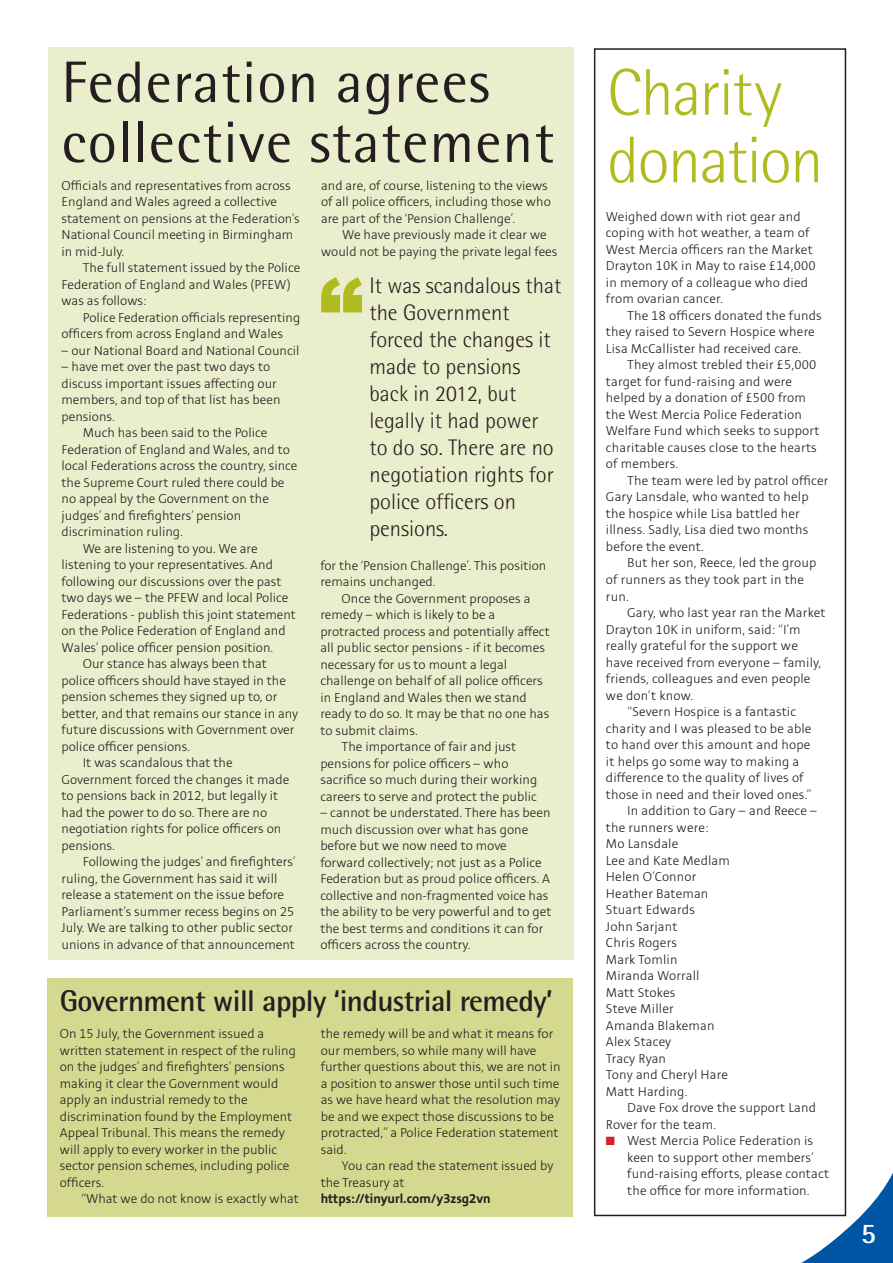
<style>
.page{position:relative;width:893px;height:1263px;background:#fff}
.page>*{position:absolute;margin:0;border:0;box-sizing:border-box;transform-origin:0 0}
.t1{font:900 88.5px "Arial";color:#b0bb1d}
.t2{font:300 66px/67.5px "Rotis Semi Sans";letter-spacing:-.02em;color:#b0bb1d}
.t3{font:58.5px/60px "Rotis Semi Sans";letter-spacing:.02em;color:#231f20}
.t4{font:700 30px "Rotis Semi Sans";letter-spacing:-.02em;color:#231f20}
.t5{font:700 28.5px "Rotis Semi Sans";color:#fff}
.t6{font:300 22.5px/27px "Rotis Semi Sans";color:#231f20}
.t7{font:300 14.25px/16.5px "Stinnes Sans";color:#231f20}
.t8{font:700 14.25px "Stinnes Sans";color:#231f20}
.s1{color:#d1232a}
</style>
<div class="page">
<svg style="left:766px;top:1120px;width:127px;height:143px"></svg>
<div style="left:47px;top:978px;width:526px;height:238px;background:#d5d990"></div>
<div style="left:48px;top:47px;width:526px;height:913px;background:#ebeecc"></div>
<div style="left:594px;top:48px;width:252px;height:1168px;border:2px solid #231f20"></div>
<p class="t3" style="left:62px;top:52px;width:494px">Federation agrees collective statement</p>
<p class="t7" style="left:62px;top:178px;width:240px">Officials and representatives from across England and Wales agreed a collective statement on pensions at the Federation’s National Council meeting in Birmingham in mid-July.</p>
<p class="t7" style="left:62px;top:260px;width:240px;text-indent:21px">The full statement issued by the Police<br>Federation of England and Wales (PFEW) was as follows:</p>
<p class="t7" style="left:62px;top:310px;width:240px;text-indent:21px">Police Federation officials representing officers from across England and Wales</p>
<p class="t7" style="left:62px;top:343px;width:240px">– our National Board and National Council</p>
<p class="t7" style="left:62px;top:359px;width:221px">– have met over the past two days to discuss important issues affecting our members, and top of that list has been pensions.</p>
<p class="t7" style="left:62px;top:425px;width:238px;text-indent:21px">Much has been said to the Police Federation of England and Wales, and to local Federations across the country, since the Supreme Court ruled there could be no appeal by the Government on the judges’ and firefighters’ pension discrimination ruling.</p>
<p class="t7" style="left:62px;top:541px;width:236px;text-indent:21px">We are listening to you. We are listening to your representatives. And following our discussions over the past two days we – the PFEW and local Police Federations - publish this joint statement on the Police Federation of England and Wales’ police officer pension position.</p>
<p class="t7" style="left:62px;top:656px;width:238px;text-indent:21px">Our stance has always been that police officers should have stayed in the pension schemes they signed up to, or better, and that remains our stance in any future discussions with Government over police officer pensions.</p>
<p class="t7" style="left:62px;top:755px;width:229px;text-indent:21px">It was scandalous that the<br>Government forced the changes it made to pensions back in 2012, but legally it had the power to do so. There are no negotiation rights for police officers on pensions.</p>
<p class="t7" style="left:62px;top:854px;width:236px;text-indent:21px">Following the judges’ and firefighters’ ruling, the Government has said it will release a statement on the issue before Parliament’s summer recess begins on 25<br>July. We are talking to other public sector unions in advance of that announcement</p>
<p class="t7" style="left:321px;top:178px;width:231px">and are, of course, listening to the views of all police officers, including those who are part of the ‘Pension Challenge’.</p>
<p class="t7" style="left:321px;top:227px;width:238px;text-indent:21px">We have previously made it clear we would not be paying the private legal fees</p>
<p class="t1" style="left:319px;top:246px;width:46px">“</p>
<p class="t6" style="left:369px;top:272px;width:193px">It was scandalous that the Government forced the changes it made to pensions back in 2012, but legally it had power to do so. There are no negotiation rights for police officers on pensions.</p>
<p class="t7" style="left:320px;top:558px;width:228px">for the ‘Pension Challenge’. This position remains unchanged.</p>
<p class="t7" style="left:320px;top:591px;width:231px;text-indent:21px">Once the Government proposes a remedy – which is likely to be a protracted process and potentially affect all public sector pensions - if it becomes necessary for us to mount a legal challenge on behalf of all police officers in England and Wales then we stand ready to do so. It may be that no one has to submit claims.</p>
<p class="t7" style="left:320px;top:739px;width:218px;text-indent:21px">The importance of fair and just pensions for police officers – who sacrifice so much during their working careers to serve and protect the public</p>
<p class="t7" style="left:320px;top:805px;width:233px">– cannot be understated. There has been much discussion over what has gone before but we now need to move forward collectively; not just as a Police Federation but as proud police officers. A collective and non-fragmented voice has the ability to be very powerful and to get the best terms and conditions it can for officers across the country.</p>
<p class="t4" style="left:60px;top:983px;width:495px">Government will apply ‘industrial remedy’</p>
<p class="t7" style="left:321px;top:1026px;width:241px">the remedy will be and what it means for our members, so while many will have further questions about this, we are not in a position to answer those until such time as we have heard what the resolution may be and we expect those discussions to be protracted,” a Police Federation statement said.</p>
<p class="t7" style="left:321px;top:1158px;width:234px;text-indent:21px">You can read the statement issued by the Treasury at</p>
<p class="t8" style="left:321px;top:1192px;width:171px">https://tinyurl.com/y3zsg2vn</p>
<p class="t7" style="left:60px;top:1026px;width:238px">On 15 July, the Government issued a written statement in respect of the ruling on the judges’ and firefighters’ pensions making it clear the Government would apply an industrial remedy to the discrimination found by the Employment Appeal Tribunal. This means the remedy will apply to every worker in the public sector pension schemes, including police officers.</p>
<p class="t7" style="left:81px;top:1191px;width:219px">“What we do not know is exactly what</p>
<p class="t2" style="left:607px;top:59px;width:218px">Charity donation</p>
<p class="t7" style="left:606px;top:209px;width:211px">Weighed down with riot gear and coping with hot weather, a team of<br>West Mercia officers ran the Market<br>Drayton 10K in May to raise £14,000 in memory of a colleague who died from ovarian cancer.</p>
<p class="t7" style="left:606px;top:308px;width:217px;text-indent:21px">The 18 officers donated the funds they raised to Severn Hospice where<br>Lisa McCallister had received care.</p>
<p class="t7" style="left:606px;top:357px;width:215px;text-indent:21px">They almost trebled their £5,000 target for fund-raising and were helped by a donation of £500 from the West Mercia Police Federation<br>Welfare Fund which seeks to support charitable causes close to the hearts of members.</p>
<p class="t7" style="left:606px;top:473px;width:224px;text-indent:21px">The team were led by patrol officer<br>Gary Lansdale, who wanted to help the hospice while Lisa battled her illness. Sadly, Lisa died two months before the event.</p>
<p class="t7" style="left:606px;top:555px;width:212px;text-indent:21px">But her son, Reece, led the group of runners as they took part in the run.</p>
<p class="t7" style="left:606px;top:605px;width:221px;text-indent:21px">Gary, who last year ran the Market<br>Drayton 10K in uniform, said: “I’m really grateful for the support we have received from everyone – family, friends, colleagues and even people we don’t know.</p>
<p class="t7" style="left:606px;top:704px;width:207px;text-indent:21px">“Severn Hospice is a fantastic charity and I was pleased to be able to hand over this amount and hope it helps go some way to making a difference to the quality of lives of those in need and their loved ones.”</p>
<p class="t7" style="left:606px;top:803px;width:213px;text-indent:21px">In addition to Gary – and Reece – the runners were:</p>
<p class="t7" style="left:606px;top:836px;width:74px">Mo Lansdale</p>
<p class="t7" style="left:606px;top:852px;width:126px">Lee and Kate Medlam</p>
<p class="t7" style="left:606px;top:869px;width:92px">Helen O’Connor</p>
<p class="t7" style="left:606px;top:885px;width:104px">Heather Bateman</p>
<p class="t7" style="left:606px;top:902px;width:91px">Stuart Edwards</p>
<p class="t7" style="left:606px;top:918px;width:73px">John Sarjant</p>
<p class="t7" style="left:606px;top:935px;width:73px">Chris Rogers</p>
<p class="t7" style="left:606px;top:951px;width:73px">Mark Tomlin</p>
<p class="t7" style="left:606px;top:968px;width:95px">Miranda Worrall</p>
<p class="t7" style="left:606px;top:984px;width:71px">Matt Stokes</p>
<p class="t7" style="left:606px;top:1001px;width:69px">Steve Miller</p>
<p class="t7" style="left:606px;top:1017px;width:110px">Amanda Blakeman</p>
<p class="t7" style="left:606px;top:1034px;width:67px">Alex Stacey</p>
<p class="t7" style="left:606px;top:1050px;width:62px">Tracy Ryan</p>
<p class="t7" style="left:606px;top:1067px;width:124px">Tony and Cheryl Hare</p>
<p class="t7" style="left:606px;top:1083px;width:83px">Matt Harding.</p>
<p class="t7" style="left:606px;top:1100px;width:212px;text-indent:21px">Dave Fox drove the support Land<br>Rover for the team.</p>
<p class="t7" style="left:627px;top:1133px;width:203px;text-indent:-21px"><span class="s1">■</span> West Mercia Police Federation is keen to support other members’ fund-raising efforts, please contact the office for more information.</p>
<p class="t5" style="left:861px;top:1216px;width:17px">5</p>
</div>
